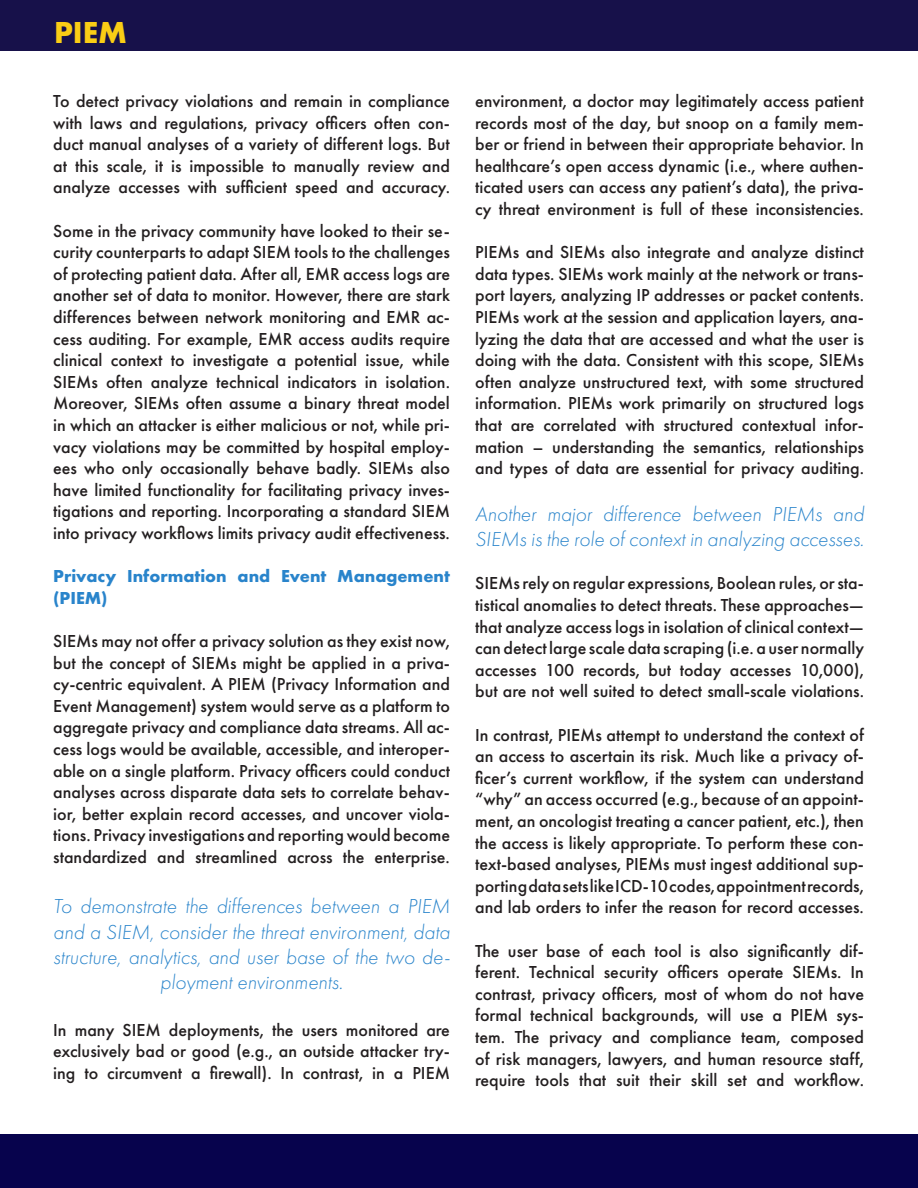
<style>
.page{position:relative;width:918px;height:1188px;background:#fff}
.page>*{position:absolute;margin:0;border:0;box-sizing:border-box;transform-origin:0 0}
.t1{font:700 31.5px "Futura PT";color:#facd15}
.t2{font:italic 300 21px/25.2px "Futura PT";color:#2984cb;text-align:center}
.t3{font:500 18px/21.6px "Futura PT";color:#231f20;text-align:justify}
.t4{font:700 18px/21.6px "Futura PT";color:#2984cb}
</style>
<div class="page">
<div style="left:0;top:1134px;width:918px;height:54px;background:#07034d"></div>
<div style="left:0;top:0;width:918px;height:50px;background:#17114a"></div>
<p class="t1" style="left:54px;top:12px;width:74px">PIEM</p>
<p class="t3" style="left:53px;top:90px;width:398px">To detect privacy violations and remain in compliance with laws and regulations, privacy officers often con&shy;duct manual analyses of a variety of different logs. But at this scale, it is impossible to manually review and analyze accesses with sufficient speed and accuracy.</p>
<p class="t3" style="left:53px;top:220px;width:398px">Some in the privacy community have looked to their se&shy;curity counterparts to adapt SIEM tools to the challenges of protecting patient data. After all, EMR access logs are another set of data to monitor. However, there are stark differences between network monitoring and EMR ac&shy;cess auditing. For example, EMR access audits require clinical context to investigate a potential issue, while SIEMs often analyze technical indicators in isolation.<br>Moreover, SIEMs often assume a binary threat model in which an attacker is either malicious or not, while pri&shy;vacy violations may be committed by hospital employ&shy;ees who only occasionally behave badly. SIEMs also have limited functionality for facilitating privacy inves&shy;tigations and reporting. Incorporating a standard SIEM into privacy workflows limits privacy audit effectiveness.</p>
<p class="t4" style="left:53px;top:565px;width:398px">Privacy Information and Event Management (PIEM)</p>
<p class="t3" style="left:53px;top:630px;width:398px">SIEMs may not offer a privacy solution as they exist now, but the concept of SIEMs might be applied in a priva&shy;cy-centric equivalent. A PIEM (Privacy Information and Event Management) system would serve as a platform to aggregate privacy and compliance data streams. All ac&shy;cess logs would be available, accessible, and interoper&shy;able on a single platform. Privacy officers could conduct analyses across disparate data sets to correlate behav&shy;ior, better explain record accesses, and uncover viola&shy;tions. Privacy investigations and reporting would become standardized and streamlined across the enterprise.</p>
<p class="t2" style="left:53px;top:894px;width:398px">To demonstrate the differences between a PIEM and a SIEM, consider the threat environment, data structure, analytics, and user base of the two de&shy;ployment environments.</p>
<p class="t3" style="left:53px;top:1019px;width:398px">In many SIEM deployments, the users monitored are exclusively bad or good (e.g., an outside attacker try&shy;ing to circumvent a firewall). In contrast, in a PIEM</p>
<p class="t3" style="left:475px;top:90px;width:390px">environment, a doctor may legitimately access patient records most of the day, but snoop on a family mem&shy;ber or friend in between their appropriate behavior. In healthcare’s open access dynamic (i.e., where authen&shy;ticated users can access any patient’s data), the priva&shy;cy threat environment is full of these inconsistencies.</p>
<p class="t3" style="left:475px;top:242px;width:390px">PIEMs and SIEMs also integrate and analyze distinct data types. SIEMs work mainly at the network or trans&shy;port layers, analyzing IP addresses or packet contents.<br>PIEMs work at the session and application layers, ana&shy;lyzing the data that are accessed and what the user is doing with the data. Consistent with this scope, SIEMs often analyze unstructured text, with some structured information. PIEMs work primarily on structured logs that are correlated with structured contextual infor&shy;mation – understanding the semantics, relationships and types of data are essential for privacy auditing.</p>
<p class="t2" style="left:475px;top:502px;width:390px;text-align:left">Another major difference between PIEMs and<br>SIEMs is the role of context in analyzing accesses.</p>
<p class="t3" style="left:475px;top:573px;width:390px">SIEMs rely on regular expressions, Boolean rules, or sta&shy;tistical anomalies to detect threats. These approaches— that analyze access logs in isolation of clinical context— can detect large scale data scraping (i.e. a user normally accesses 100 records, but today accesses 10,000), but are not well suited to detect small-scale violations.</p>
<p class="t3" style="left:475px;top:724px;width:390px">In contrast, PIEMs attempt to understand the context of an access to ascertain its risk. Much like a privacy of&shy;ficer’s current workflow, if the system can understand “why” an access occurred (e.g., because of an appoint&shy;ment, an oncologist treating a cancer patient, etc.), then the access is likely appropriate. To perform these con&shy;text-based analyses, PIEMs must ingest additional sup&shy;porting data sets like ICD-10 codes, appointment records, and lab orders to infer the reason for record accesses.</p>
<p class="t3" style="left:475px;top:940px;width:390px">The user base of each tool is also significantly dif&shy;ferent. Technical security officers operate SIEMs. In contrast, privacy officers, most of whom do not have formal technical backgrounds, will use a PIEM sys&shy;tem. The privacy and compliance team, composed of risk managers, lawyers, and human resource staff, require tools that suit their skill set and workflow.</p>
</div>
